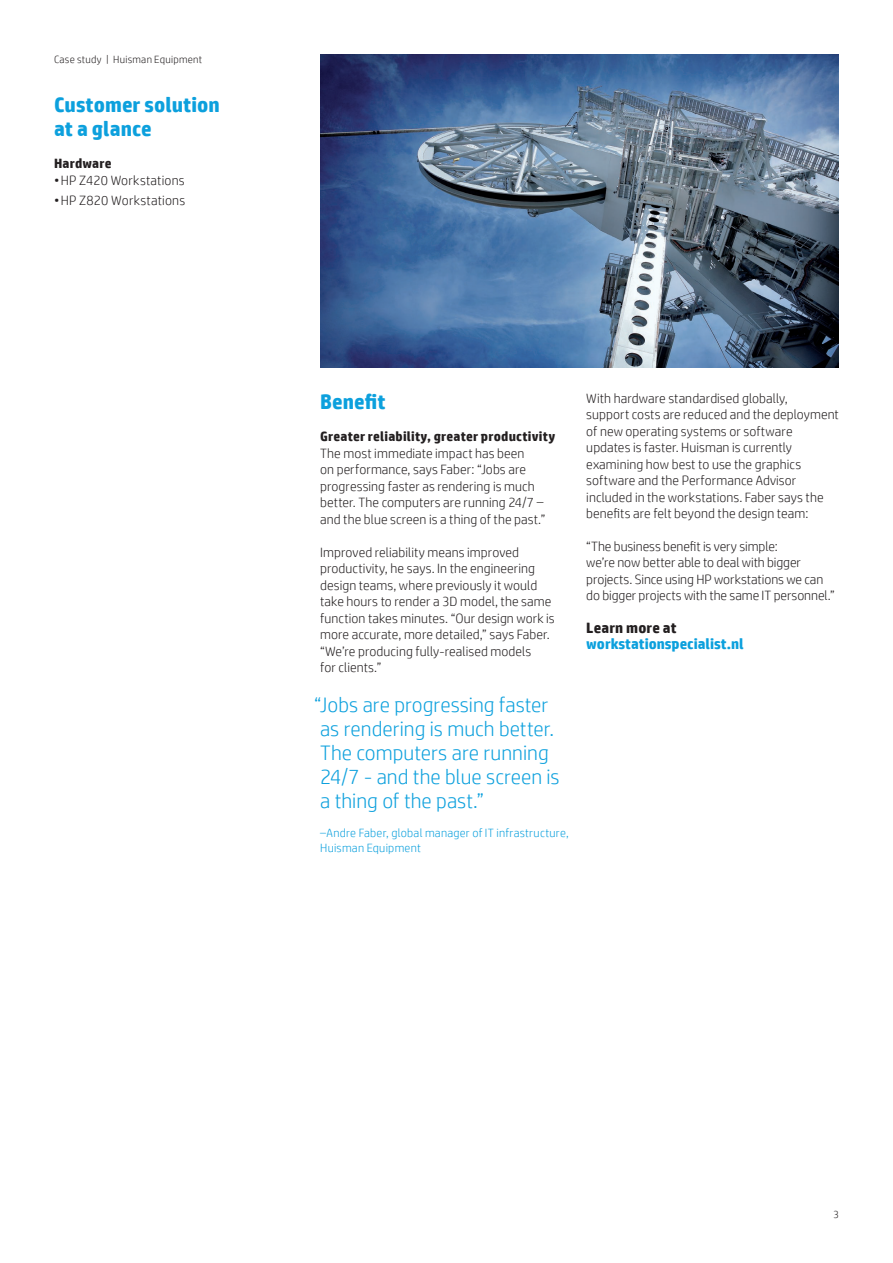
<style>
.page{position:relative;width:893px;height:1263px;background:#fff}
.page>*{position:absolute;margin:0;border:0;box-sizing:border-box;transform-origin:0 0}
.Quote_14_16{font:300 21px/24px "HP Simplified";color:#0ca0dd}
.Subhead_14_16_bold_b{font:700 21px/24px "HP Simplified";color:#0ca0dd}
.Call_to_action_10_11{font:700 15px/16.5px "HP Simplified";color:#0ca0dd}
.Body{font:300 13.5px/16.5px "HP Simplified";letter-spacing:.005em;color:#231f20}
.Body_header_bold{font:700 13.5px "HP Simplified";letter-spacing:.015em;color:#231f20}
.Customer_at_a_glance{font:700 13.5px "HP Simplified";letter-spacing:.015em;color:#231f20}
.Quote_Attribution_8{font:300 12px/15px "HP Simplified";letter-spacing:.02em;color:#0ca0dd}
.Title_descriptor{font:300 10.5px "HP Simplified";letter-spacing:.025em;color:#231f20}
.Page_number_right{font:300 10.5px "HP Simplified";color:#231f20}
.s1{color:#231f20}
</style>
<div class="page">
<img style="left:320px;top:54px;width:519px;height:314px">
<p class="Title_descriptor" style="left:54px;top:53px;width:150px">Case study | Huisman Equipment</p>
<p class="Subhead_14_16_bold_b" style="left:54px;top:92px;width:167px">Customer solution at a glance</p>
<p class="Customer_at_a_glance" style="left:54px;top:156px;width:59px">Hardware</p>
<p class="Body" style="left:54px;top:172px;width:132px">•HP Z420 Workstations</p>
<p class="Body" style="left:54px;top:191px;width:133px">•HP Z820 Workstations</p>
<p class="Subhead_14_16_bold_b" style="left:320px;top:389px;width:67px">Benefit</p>
<p class="Body_header_bold" style="left:320px;top:429px;width:237px">Greater reliability, greater productivity</p>
<p class="Body" style="left:320px;top:445px;width:227px">The most immediate impact has been<br>on performance, says Faber: “Jobs are progressing faster as rendering is much better. The computers are running 24/7 – and the blue screen is a thing of the past.”</p>
<p class="Body" style="left:320px;top:543px;width:236px">Improved reliability means improved productivity, he says. In the engineering design teams, where previously it would take hours to render a 3D model, the same function takes minutes. “Our design work is more accurate, more detailed,” says Faber. “We’re producing fully-realised models<br>for clients.”</p>
<p class="Quote_14_16" style="left:314px;top:693px;width:247px">“Jobs are progressing faster as rendering is much better.<br>The computers are running<br>24/7 - and the blue screen is a thing of the past.”</p>
<p class="Quote_Attribution_8" style="left:320px;top:825px;width:250px">–Andre Faber, global manager of IT infrastructure,<br>Huisman Equipment</p>
<p class="Body" style="left:586px;top:389px;width:254px">With hardware standardised globally,<br>support costs are reduced and the deployment of new operating systems or software updates is faster. Huisman is currently examining how best to use the graphics software and the Performance Advisor included in the workstations. Faber says the benefits are felt beyond the design team:</p>
<p class="Body" style="left:586px;top:538px;width:250px">“The business benefit is very simple:<br>we’re now better able to deal with bigger projects. Since using HP workstations we can do bigger projects with the same IT personnel.”</p>
<p class="Call_to_action_10_11" style="left:586px;top:619px;width:159px"><span class="s1">Learn more at </span>workstationspecialist.nl</p>
<p class="Page_number_right" style="left:833px;top:1208px;width:7px">3</p>
</div>
